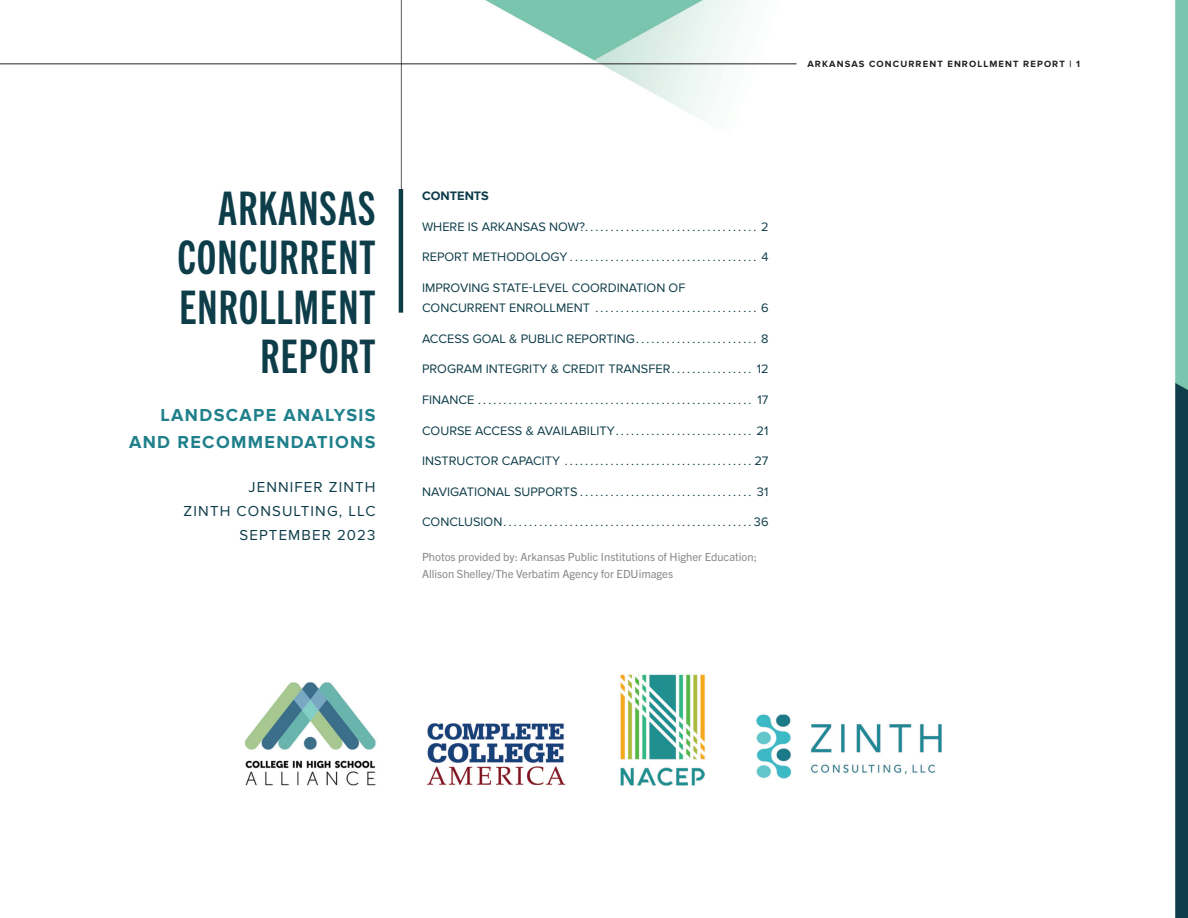
<style>
.page{position:relative;width:1188px;height:918px;background:#fff}
.page>*{position:absolute;margin:0;border:0;box-sizing:border-box;transform-origin:0 0}
.Body_No_indent{font:46.5px/49.5px "Trade Gothic Next LT Pro Bd Cm";letter-spacing:.025em;color:#0e3d4a;text-align:right}
.t1{font:700 18px "Proxima Nova";letter-spacing:.075em;color:#1f808b}
.t2{font:15px/24px "Proxima Nova";letter-spacing:.075em;color:#0e3d4a;text-align:right}
.Body_Copy_New{font:12.75px "Proxima Nova";color:#0e3d4a}
.New_heading_3{font:12.75px/20.1px "Proxima Nova";color:#0e3d4a}
.Body_Copy_New-2{font:700 12.75px "Proxima Nova";color:#0e3d4a}
.New_heading_3-2{font:11.25px/17.1px "Trade Gothic Next LT Pro";color:#87898c}
.t3{font:700 9.3px "Proxima Nova";letter-spacing:.12em;color:#231f20}
</style>
<div class="page">
<img style="left:0;top:0;width:1188px;height:918px">
<hr style="left:401px;top:0;width:1px;height:310px;background:#57585a">
<hr style="left:399px;top:189px;width:4px;height:124px;background:#0e3d4a">
<img style="left:0;top:618px;width:1188px;height:216px">
<hr style="left:0;top:64px;width:796px;height:1px;background:#231f20">
<p class="t3" style="left:807px;top:58px;width:274px">ARKANSAS CONCURRENT ENROLLMENT REPORT | 1</p>
<p class="Body_No_indent" style="left:177px;top:181px;width:200px">ARKANSAS<br>CONCURRENT<br>ENROLLMENT<br>REPORT</p>
<p class="t1" style="left:161px;top:405px;width:217px">LANDSCAPE ANALYSIS</p>
<p class="t1" style="left:129px;top:432px;width:248px">AND RECOMMENDATIONS</p>
<p class="t2" style="left:184px;top:475px;width:193px">JENNIFER ZINTH<br>ZINTH CONSULTING, LLC</p>
<p class="t2" style="left:239px;top:523px;width:138px">SEPTEMBER 2023</p>
<p class="Body_Copy_New-2" style="left:422px;top:188px;width:68px">CONTENTS</p>
<p class="Body_Copy_New" style="left:422px;top:219px;width:348px">WHERE IS ARKANSAS NOW?.................................. 2</p>
<p class="Body_Copy_New" style="left:422px;top:250px;width:348px">REPORT METHODOLOGY..................................... 4</p>
<p class="New_heading_3" style="left:422px;top:278px;width:348px">IMPROVING STATE-LEVEL COORDINATION OF<br>CONCURRENT ENROLLMENT ................................ 6</p>
<p class="Body_Copy_New" style="left:422px;top:331px;width:348px">ACCESS GOAL &amp; PUBLIC REPORTING........................ 8</p>
<p class="Body_Copy_New" style="left:422px;top:362px;width:348px">PROGRAM INTEGRITY &amp; CREDIT TRANSFER. . . . . . . . . . . . . . . . 12</p>
<p class="Body_Copy_New" style="left:422px;top:392px;width:348px">FINANCE ...................................................... 17</p>
<p class="Body_Copy_New" style="left:422px;top:423px;width:348px">COURSE ACCESS &amp; AVAILABILITY........................... 21</p>
<p class="Body_Copy_New" style="left:422px;top:454px;width:348px">INSTRUCTOR CAPACITY .....................................27</p>
<p class="Body_Copy_New" style="left:422px;top:484px;width:348px">NAVIGATIONAL SUPPORTS.................................. 31</p>
<p class="New_heading_3" style="left:422px;top:512px;width:348px">CONCLUSION.................................................36</p>
<p class="New_heading_3-2" style="left:422px;top:547px;width:336px">Photos provided by: Arkansas Public Institutions of Higher Education;<br>Allison Shelley/The Verbatim Agency for EDUimages</p>
</div>
